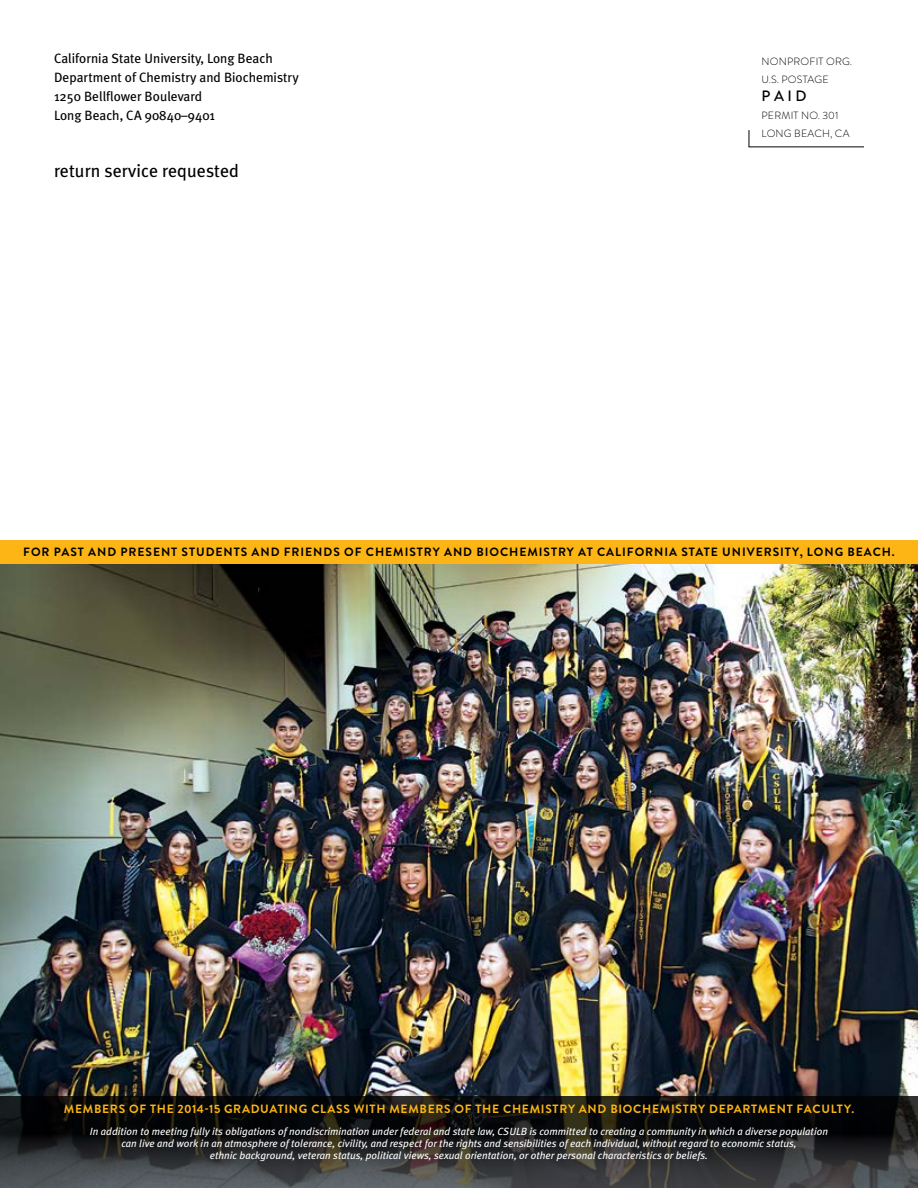
<style>
.page{position:relative;width:918px;height:1188px;background:#fff}
.page>*{position:absolute;margin:0;border:0;box-sizing:border-box;transform-origin:0 0}
.t1{font:18px "Meta Plus";color:#000}
.t2{font:500 15px "Brandon Grotesque";color:#000}
.t3{font:13.5px/19px "Meta Plus";color:#000}
.t4{font:700 12px "Brandon Grotesque";letter-spacing:.08em;color:#000}
.t5{font:700 12px "Brandon Grotesque";letter-spacing:.06em;color:#fcb515}
.t6{font:italic 10.5px/12px "Meta Plus";color:#fff;text-align:center}
.t7{font:300 10.5px/18px "Brandon Grotesque";letter-spacing:.02em;color:#000}
</style>
<div class="page">
<svg style="left:749px;top:130px;width:1px;height:17px"></svg>
<hr style="left:749px;top:147px;width:115px;height:1px;background:#000">
<img style="left:0;top:564px;width:918px;height:532px">
<svg style="left:0;top:1096px;width:918px;height:92px;background:#242525"></svg>
<div style="left:0;top:540px;width:918px;height:24px;background:#fcb515"></div>
<p class="t3" style="left:54px;top:49px;width:246px">California State University, Long Beach Department of Chemistry and Biochemistry 1250 Bellflower Boulevard<br>Long Beach, CA 90840–9401</p>
<h1 class="t1" style="left:54px;top:160px;width:187px">return service requested</h1>
<p class="t7" style="left:761px;top:52px;width:92px">NONPROFIT ORG.<br>U.S. POSTAGE</p>
<h2 class="t2" style="left:762px;top:85px;width:47px">P A I D</h2>
<p class="t7" style="left:761px;top:106px;width:90px">PERMIT NO. 301<br>LONG BEACH, CA</p>
<p class="t4" style="left:23px;top:543px;width:873px">FOR PAST AND PRESENT STUDENTS AND FRIENDS OF CHEMISTRY AND BIOCHEMISTRY AT CALIFORNIA STATE UNIVERSITY, LONG BEACH.</p>
<p class="t5" style="left:64px;top:1100px;width:792px">MEMBERS OF THE 2014-15 GRADUATING CLASS WITH MEMBERS OF THE CHEMISTRY AND BIOCHEMISTRY DEPARTMENT FACULTY.</p>
<p class="t6" style="left:90px;top:1125px;width:740px">In addition to meeting fully its obligations of nondiscrimination under federal and state law, CSULB is committed to creating a community in which a diverse population can live and work in an atmosphere of tolerance, civility, and respect for the rights and sensibilities of each individual, without regard to economic status,<br>ethnic background, veteran status, political views, sexual orientation, or other personal characteristics or beliefs.</p>
</div>
